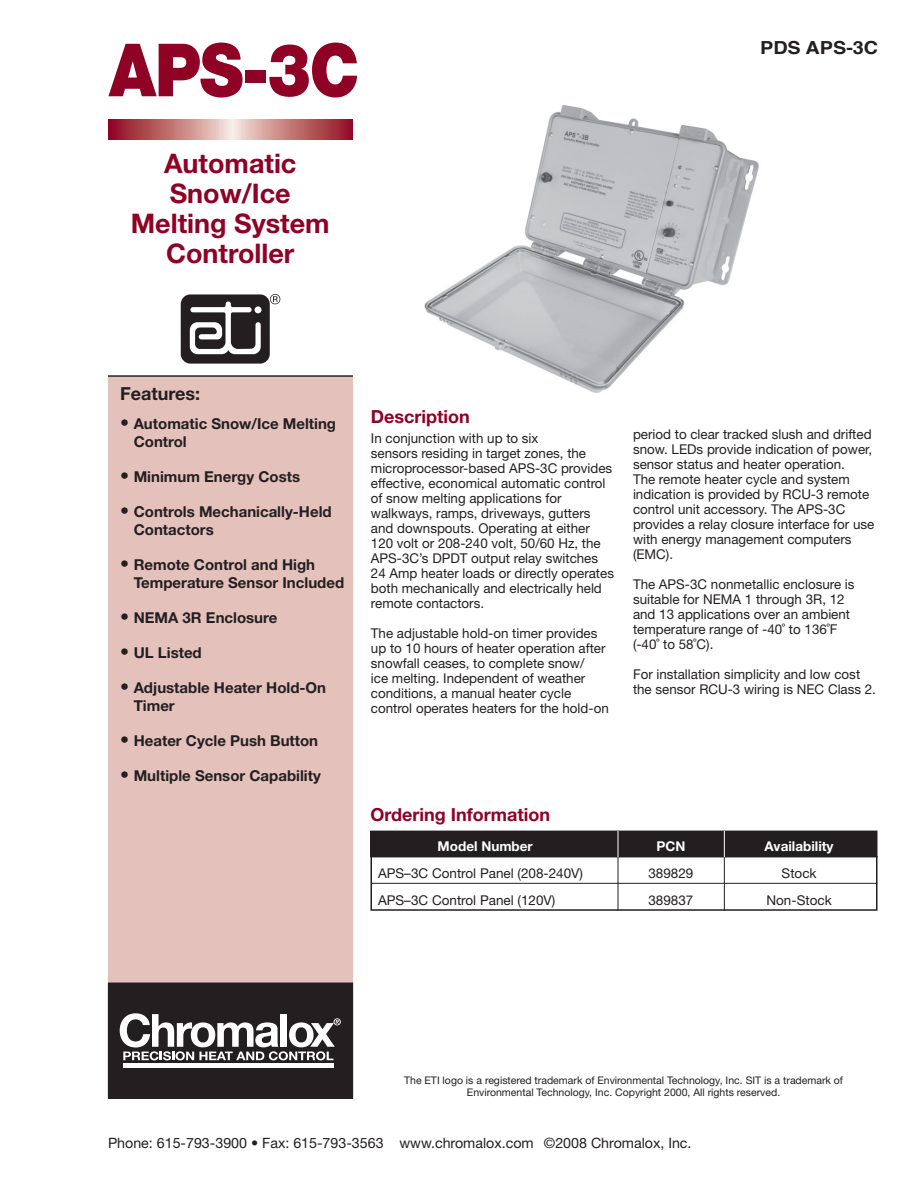
<style>
.page{position:relative;width:918px;height:1188px;background:#fff}
.page>*{position:absolute;margin:0;border:0;box-sizing:border-box;transform-origin:0 0}
.t1{font:900 73.5px "Helvetica Neue";color:#900126;scale:.89 1}
.t2{font:700 27px/30px "Helvetica Neue";color:#900126;text-align:center}
.t3{font:700 18px "Helvetica Neue";color:#900126}
.t4{font:700 18px "Helvetica Neue";color:#231f20}
.t5{font:700 18px "Helvetica";color:#231f20;scale:1.1 1}
.t6{font:700 15px/18px "Helvetica Neue";color:#231f20}
.t7{font:14.25px "Helvetica Neue";color:#231f20}
.t8{font:13.5px/15px "Helvetica Neue";color:#231f20}
.t9{font:700 13.5px "Helvetica Neue";color:#fff}
.t10{font:10.5px/12px "Helvetica Neue";color:#231f20;text-align:center}
.s1{font-size:18px}
</style>
<div class="page">
<div style="left:370px;top:831px;width:507px;height:26px;background:#231f20"></div>
<div style="left:109px;top:377px;width:243px;height:605px;background:#e5c1bc"></div>
<div style="left:108px;top:377px;width:245px;height:606px;border:2px solid #e5c1bc"></div>
<hr style="left:108px;top:375px;width:245px;height:2px;background:#231f20">
<svg style="left:109px;top:120px;width:244px;height:19px;background:#c27679"></svg>
<div style="left:370px;top:831px;width:508px;height:80px;border:2px solid #231f20"></div>
<hr style="left:370px;top:856px;width:508px;height:1px;background:#231f20">
<hr style="left:618px;top:831px;width:1px;height:80px;background:#231f20">
<hr style="left:724px;top:831px;width:1px;height:80px;background:#231f20">
<hr style="left:371px;top:883px;width:507px;height:1px;background:#231f20">
<svg style="left:618px;top:831px;width:1px;height:26px"></svg>
<svg style="left:724px;top:831px;width:1px;height:26px"></svg>
<svg style="left:181px;top:294px;width:99px;height:70px"></svg>
<img style="left:424px;top:105px;width:335px;height:288px">
<div style="left:108px;top:983px;width:245px;height:115px;background:#231f20"></div>
<div style="left:108px;top:983px;width:245px;height:116px;border:1px solid #231f20"></div>
<svg style="left:120px;top:1013px;width:221px;height:47px"></svg>
<hr style="left:123px;top:1063px;width:211px;height:4px;background:#fff">
<h1 class="t1" style="left:109px;top:44px;width:283px">APS-3C</h1>
<h2 class="t2" style="left:131px;top:151px;width:200px">Automatic<br>Snow/Ice<br>Melting System<br>Controller</h2>
<h3 class="t5" style="left:760px;top:40px;width:109px">PDS APS-3C</h3>
<h3 class="t4" style="left:120px;top:387px;width:82px">Features:</h3>
<p class="t6" style="left:134px;top:416px;width:204px;text-indent:-13px"><span class="s1">•</span> Automatic Snow/Ice Melting<br>Control</p>
<p class="t6" style="left:120px;top:469px;width:181px"><span class="s1">•</span> Minimum Energy Costs</p>
<p class="t6" style="left:134px;top:504px;width:199px;text-indent:-13px"><span class="s1">•</span> Controls Mechanically-Held<br>Contactors</p>
<p class="t6" style="left:134px;top:557px;width:212px;text-indent:-13px"><span class="s1">•</span> Remote Control and High<br>Temperature Sensor Included</p>
<p class="t6" style="left:120px;top:610px;width:159px"><span class="s1">•</span> NEMA 3R Enclosure</p>
<p class="t6" style="left:120px;top:645px;width:83px"><span class="s1">•</span> UL Listed</p>
<p class="t6" style="left:134px;top:680px;width:194px;text-indent:-13px"><span class="s1">•</span> Adjustable Heater Hold-On<br>Timer</p>
<p class="t6" style="left:120px;top:733px;width:199px"><span class="s1">•</span> Heater Cycle Push Button</p>
<p class="t6" style="left:120px;top:768px;width:202px"><span class="s1">•</span> Multiple Sensor Capability</p>
<h3 class="t3" style="left:371px;top:410px;width:100px">Description</h3>
<p class="t8" style="left:371px;top:432px;width:245px">In conjunction with up to six<br>sensors residing in target zones, the microprocessor-based APS-3C provides effective, economical automatic control of snow melting applications for walkways, ramps, driveways, gutters and downspouts. Operating at either 120 volt or 208-240 volt, 50/60 Hz, the APS-3C’s DPDT output relay switches 24 Amp heater loads or directly operates both mechanically and electrically held remote contactors.</p>
<p class="t8" style="left:371px;top:627px;width:239px">The adjustable hold-on timer provides up to 10 hours of heater operation after snowfall ceases, to complete snow/<br>ice melting. Independent of weather conditions, a manual heater cycle control operates heaters for the hold-on</p>
<p class="t8" style="left:633px;top:428px;width:243px">period to clear tracked slush and drifted snow. LEDs provide indication of power, sensor status and heater operation.<br>The remote heater cycle and system indication is provided by RCU-3 remote control unit accessory. The APS-3C provides a relay closure interface for use with energy management computers (EMC).</p>
<p class="t8" style="left:633px;top:578px;width:223px">The APS-3C nonmetallic enclosure is suitable for NEMA 1 through 3R, 12 and 13 applications over an ambient temperature range of -40˚ to 136˚F (-40˚ to 58˚C).</p>
<p class="t8" style="left:633px;top:668px;width:245px">For installation simplicity and low cost the sensor RCU-3 wiring is NEC Class 2.</p>
<h3 class="t3" style="left:370px;top:808px;width:181px">Ordering Information</h3>
<p class="t9" style="left:438px;top:842px;width:97px">Model Number</p>
<p class="t9" style="left:656px;top:842px;width:31px">PCN</p>
<p class="t9" style="left:765px;top:842px;width:70px">Availability</p>
<p class="t8" style="left:378px;top:867px;width:207px">APS–3C Control Panel (208-240V)</p>
<p class="t8" style="left:648px;top:867px;width:47px">389829</p>
<p class="t8" style="left:782px;top:867px;width:37px">Stock</p>
<p class="t8" style="left:378px;top:894px;width:179px">APS–3C Control Panel (120V)</p>
<p class="t8" style="left:648px;top:894px;width:47px">389837</p>
<p class="t8" style="left:766px;top:894px;width:67px">Non-Stock</p>
<p class="t10" style="left:404px;top:1075px;width:440px">The ETI logo is a registered trademark of Environmental Technology, Inc. SIT is a trademark of<br>Environmental Technology, Inc. Copyright 2000, All rights reserved.</p>
<p class="t7" style="left:108px;top:1138px;width:585px">Phone: 615-793-3900 • Fax: 615-793-3563 www.chromalox.com ©2008 Chromalox, Inc.</p>
</div>
